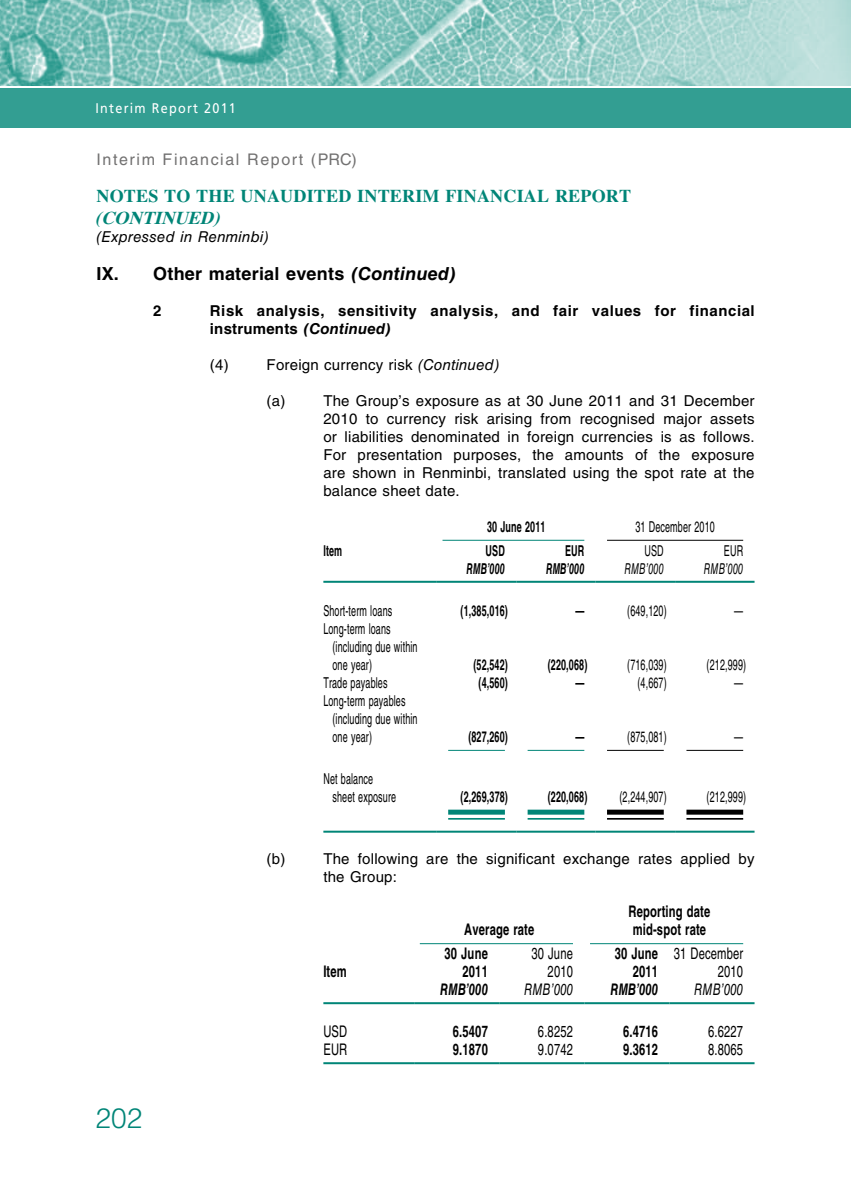
<style>
.page{position:relative;width:851px;height:1191px;background:#fff}
.page>*{position:absolute;margin:0;border:0;box-sizing:border-box;transform-origin:0 0}
.t1{font:300 28px "Helvetica LT Std";color:#008577}
._03_Subhead_1{font:700 18px/22px "Times LT Std";letter-spacing:.01em;color:#008577}
._04_Subhead_2{font:700 18px "Helvetica LT Std";letter-spacing:.015em;color:#000}
._01_Body_Text{font:700 16px "Helvetica LT Std";letter-spacing:.015em;color:#000;scale:.7 1}
._01_Body_Text-2{font:16px "Helvetica LT Std";letter-spacing:.015em;color:#000;scale:.7 1}
.t2{font:16px "Helvetica LT Std";letter-spacing:.1em;color:#727171}
._01_Body_Text-3{font:italic 700 16px "Helvetica LT Std";letter-spacing:.015em;color:#000;scale:.7 1}
._01_Body_Text-4{font:italic 16px "Helvetica LT Std";letter-spacing:.015em;color:#000;scale:.7 1}
._01_Body_Text-5{font:15px/18px "Helvetica LT Std";letter-spacing:.015em;color:#000;text-align:justify}
._01_Body_Text-6{font:15px "Helvetica LT Std";letter-spacing:.015em;color:#000;scale:.6 1}
._01_Body_Text-7{font:700 15px "Helvetica LT Std";letter-spacing:.015em;color:#000;scale:.6 1}
._05_Subhead_3{font:700 15px/18px "Helvetica LT Std";letter-spacing:.035em;color:#000}
._06_Subhead_4{font:15px "Helvetica LT Std";letter-spacing:.015em;color:#000}
._01_Body_Text-8{font:italic 15px "Helvetica LT Std";letter-spacing:.015em;color:#000}
._01_Body_Text-9{font:italic 700 15px "Helvetica LT Std";letter-spacing:.015em;color:#000;scale:.6 1}
._01_Body_Text-10{font:italic 15px "Helvetica LT Std";letter-spacing:.015em;color:#000;scale:.6 1}
.t3{font:14px "Frutiger LT Std";letter-spacing:.1em;color:#fff;scale:.9 1}
.s1{font-style:italic}
</style>
<div class="page">
<div style="left:0;top:89px;width:850px;height:39px;background:#339e92"></div>
<img style="left:0;top:0;width:851px;height:85px">
<hr style="left:442px;top:540px;width:142px;height:1px;background:#008577">
<hr style="left:607px;top:540px;width:136px;height:1px;background:#000">
<hr style="left:323px;top:581px;width:114px;height:2px;background:#008577">
<hr style="left:437px;top:581px;width:79px;height:2px;background:#008577">
<hr style="left:516px;top:581px;width:79px;height:2px;background:#008577">
<hr style="left:595px;top:581px;width:80px;height:2px;background:#008577">
<hr style="left:675px;top:581px;width:79px;height:2px;background:#008577">
<hr style="left:448px;top:750px;width:57px;height:1px;background:#008577">
<hr style="left:527px;top:750px;width:57px;height:1px;background:#008577">
<hr style="left:607px;top:750px;width:56px;height:1px;background:#000">
<hr style="left:686px;top:750px;width:57px;height:1px;background:#000">
<div style="left:448px;top:809px;width:57px;height:5px;background:#008577"></div>
<hr style="left:448px;top:818px;width:57px;height:1px;background:#008577">
<div style="left:527px;top:809px;width:57px;height:5px;background:#008577"></div>
<hr style="left:527px;top:818px;width:57px;height:1px;background:#008577">
<div style="left:607px;top:809px;width:56px;height:5px;background:#000"></div>
<hr style="left:607px;top:818px;width:56px;height:1px;background:#000">
<div style="left:686px;top:809px;width:57px;height:5px;background:#000"></div>
<hr style="left:686px;top:818px;width:57px;height:1px;background:#000">
<hr style="left:323px;top:830px;width:114px;height:2px;background:#008577">
<hr style="left:437px;top:830px;width:79px;height:2px;background:#008577">
<hr style="left:516px;top:830px;width:79px;height:2px;background:#008577">
<hr style="left:595px;top:830px;width:80px;height:2px;background:#008577">
<hr style="left:675px;top:830px;width:79px;height:2px;background:#008577">
<hr style="left:420px;top:943px;width:153px;height:1px;background:#008577">
<hr style="left:590px;top:943px;width:153px;height:1px;background:#008577">
<hr style="left:323px;top:1002px;width:91px;height:2px;background:#008577">
<hr style="left:414px;top:1002px;width:85px;height:2px;background:#008577">
<hr style="left:499px;top:1002px;width:85px;height:2px;background:#008577">
<hr style="left:584px;top:1002px;width:85px;height:2px;background:#008577">
<hr style="left:669px;top:1002px;width:85px;height:2px;background:#008577">
<hr style="left:323px;top:1062px;width:91px;height:2px;background:#008577">
<hr style="left:414px;top:1062px;width:85px;height:2px;background:#008577">
<hr style="left:499px;top:1062px;width:85px;height:2px;background:#008577">
<hr style="left:584px;top:1062px;width:85px;height:2px;background:#008577">
<hr style="left:669px;top:1062px;width:85px;height:2px;background:#008577">
<p class="t3" style="left:95px;top:100px;width:157px">Interim Report 2011</p>
<p class="t2" style="left:96px;top:150px;width:262px">Interim Financial Report (PRC)</p>
<p class="_03_Subhead_1" style="left:95px;top:185px;width:537px">NOTES TO THE UNAUDITED INTERIM FINANCIAL REPORT <span class="s1">(CONTINUED)</span></p>
<p class="_01_Body_Text-8" style="left:96px;top:228px;width:174px">(Expressed in Renminbi)</p>
<p class="_04_Subhead_2" style="left:96px;top:263px;width:361px">IX. Other material events <span class="s1">(Continued)</span></p>
<p class="_05_Subhead_3" style="left:153px;top:302px;width:10px">2</p>
<p class="_05_Subhead_3" style="left:210px;top:302px;width:546px">Risk analysis, sensitivity analysis, and fair values for financial instruments <span class="s1">(Continued)</span></p>
<p class="_06_Subhead_4" style="left:210px;top:356px;width:20px">(4)</p>
<p class="_06_Subhead_4" style="left:266px;top:356px;width:234px">Foreign currency risk <span class="s1">(Continued)</span></p>
<p class="_01_Body_Text-5" style="left:266px;top:392px;width:20px">(a)</p>
<p class="_01_Body_Text-5" style="left:323px;top:392px;width:432px">The Group’s exposure as at 30 June 2011 and 31 December 2010 to currency risk arising from recognised major assets or liabilities denominated in foreign currencies is as follows.<br>For presentation purposes, the amounts of the exposure are shown in Renminbi, translated using the spot rate at the balance sheet date.</p>
<p class="_01_Body_Text-7" style="left:487px;top:518px;width:99px">30 June 2011</p>
<p class="_01_Body_Text-6" style="left:635px;top:518px;width:134px">31 December 2010</p>
<p class="_01_Body_Text-7" style="left:323px;top:542px;width:33px">Item</p>
<p class="_01_Body_Text-7" style="left:485px;top:542px;width:34px">USD</p>
<p class="_01_Body_Text-7" style="left:565px;top:542px;width:34px">EUR</p>
<p class="_01_Body_Text-6" style="left:644px;top:542px;width:34px">USD</p>
<p class="_01_Body_Text-6" style="left:723px;top:542px;width:34px">EUR</p>
<p class="_01_Body_Text-9" style="left:466px;top:560px;width:65px">RMB’000</p>
<p class="_01_Body_Text-9" style="left:546px;top:560px;width:65px">RMB’000</p>
<p class="_01_Body_Text-10" style="left:624px;top:560px;width:67px">RMB’000</p>
<p class="_01_Body_Text-10" style="left:703px;top:560px;width:67px">RMB’000</p>
<p class="_01_Body_Text-6" style="left:323px;top:602px;width:116px">Short-term loans</p>
<p class="_01_Body_Text-7" style="left:460px;top:602px;width:80px">(1,385,016)</p>
<p class="_01_Body_Text-7" style="left:575px;top:602px;width:16px">—</p>
<p class="_01_Body_Text-6" style="left:627px;top:602px;width:67px">(649,120)</p>
<p class="_01_Body_Text-6" style="left:734px;top:602px;width:16px">—</p>
<p class="_01_Body_Text-6" style="left:323px;top:620px;width:114px">Long-term loans</p>
<p class="_01_Body_Text-6" style="left:332px;top:638px;width:143px">(including due within</p>
<p class="_01_Body_Text-6" style="left:332px;top:656px;width:67px">one year)</p>
<p class="_01_Body_Text-7" style="left:473px;top:656px;width:59px">(52,542)</p>
<p class="_01_Body_Text-7" style="left:547px;top:656px;width:67px">(220,068)</p>
<p class="_01_Body_Text-6" style="left:627px;top:656px;width:67px">(716,039)</p>
<p class="_01_Body_Text-6" style="left:706px;top:656px;width:67px">(212,999)</p>
<p class="_01_Body_Text-6" style="left:323px;top:674px;width:108px">Trade payables</p>
<p class="_01_Body_Text-7" style="left:478px;top:674px;width:50px">(4,560)</p>
<p class="_01_Body_Text-7" style="left:575px;top:674px;width:16px">—</p>
<p class="_01_Body_Text-6" style="left:637px;top:674px;width:50px">(4,667)</p>
<p class="_01_Body_Text-6" style="left:734px;top:674px;width:16px">—</p>
<p class="_01_Body_Text-6" style="left:323px;top:692px;width:138px">Long-term payables</p>
<p class="_01_Body_Text-6" style="left:332px;top:710px;width:143px">(including due within</p>
<p class="_01_Body_Text-6" style="left:332px;top:728px;width:67px">one year)</p>
<p class="_01_Body_Text-7" style="left:468px;top:728px;width:67px">(827,260)</p>
<p class="_01_Body_Text-7" style="left:575px;top:728px;width:16px">—</p>
<p class="_01_Body_Text-6" style="left:627px;top:728px;width:67px">(875,081)</p>
<p class="_01_Body_Text-6" style="left:734px;top:728px;width:16px">—</p>
<p class="_01_Body_Text-6" style="left:323px;top:770px;width:84px">Net balance</p>
<p class="_01_Body_Text-6" style="left:332px;top:788px;width:108px">sheet exposure</p>
<p class="_01_Body_Text-7" style="left:460px;top:788px;width:80px">(2,269,378)</p>
<p class="_01_Body_Text-7" style="left:547px;top:788px;width:67px">(220,068)</p>
<p class="_01_Body_Text-6" style="left:619px;top:788px;width:80px">(2,244,907)</p>
<p class="_01_Body_Text-6" style="left:706px;top:788px;width:67px">(212,999)</p>
<p class="_01_Body_Text-5" style="left:266px;top:849px;width:20px">(b)</p>
<p class="_01_Body_Text-5" style="left:323px;top:849px;width:432px">The following are the significant exchange rates applied by the Group:</p>
<p class="_01_Body_Text" style="left:464px;top:920px;width:102px">Average rate</p>
<p class="_01_Body_Text" style="left:628px;top:902px;width:118px">Reporting date</p>
<p class="_01_Body_Text" style="left:632px;top:920px;width:106px">mid-spot rate</p>
<p class="_01_Body_Text" style="left:323px;top:962px;width:35px">Item</p>
<p class="_01_Body_Text" style="left:444px;top:944px;width:63px">30 June</p>
<p class="_01_Body_Text" style="left:462px;top:962px;width:38px">2011</p>
<p class="_01_Body_Text-2" style="left:531px;top:944px;width:61px">30 June</p>
<p class="_01_Body_Text-2" style="left:547px;top:962px;width:38px">2010</p>
<p class="_01_Body_Text" style="left:614px;top:944px;width:63px">30 June</p>
<p class="_01_Body_Text" style="left:632px;top:962px;width:38px">2011</p>
<p class="_01_Body_Text-2" style="left:673px;top:944px;width:101px">31 December</p>
<p class="_01_Body_Text-2" style="left:717px;top:962px;width:38px">2010</p>
<p class="_01_Body_Text-3" style="left:440px;top:980px;width:70px">RMB’000</p>
<p class="_01_Body_Text-4" style="left:524px;top:980px;width:71px">RMB’000</p>
<p class="_01_Body_Text-3" style="left:610px;top:980px;width:70px">RMB’000</p>
<p class="_01_Body_Text-4" style="left:694px;top:980px;width:71px">RMB’000</p>
<h1 class="t1" style="left:95px;top:1100px;width:48px">202</h1>
<p class="_01_Body_Text-2" style="left:323px;top:1022px;width:36px">USD</p>
<p class="_01_Body_Text" style="left:453px;top:1022px;width:52px">6.5407</p>
<p class="_01_Body_Text-2" style="left:538px;top:1022px;width:52px">6.8252</p>
<p class="_01_Body_Text" style="left:623px;top:1022px;width:52px">6.4716</p>
<p class="_01_Body_Text-2" style="left:708px;top:1022px;width:52px">6.6227</p>
<p class="_01_Body_Text-2" style="left:323px;top:1040px;width:36px">EUR</p>
<p class="_01_Body_Text" style="left:453px;top:1040px;width:52px">9.1870</p>
<p class="_01_Body_Text-2" style="left:538px;top:1040px;width:52px">9.0742</p>
<p class="_01_Body_Text" style="left:623px;top:1040px;width:52px">9.3612</p>
<p class="_01_Body_Text-2" style="left:708px;top:1040px;width:52px">8.8065</p>
</div>
